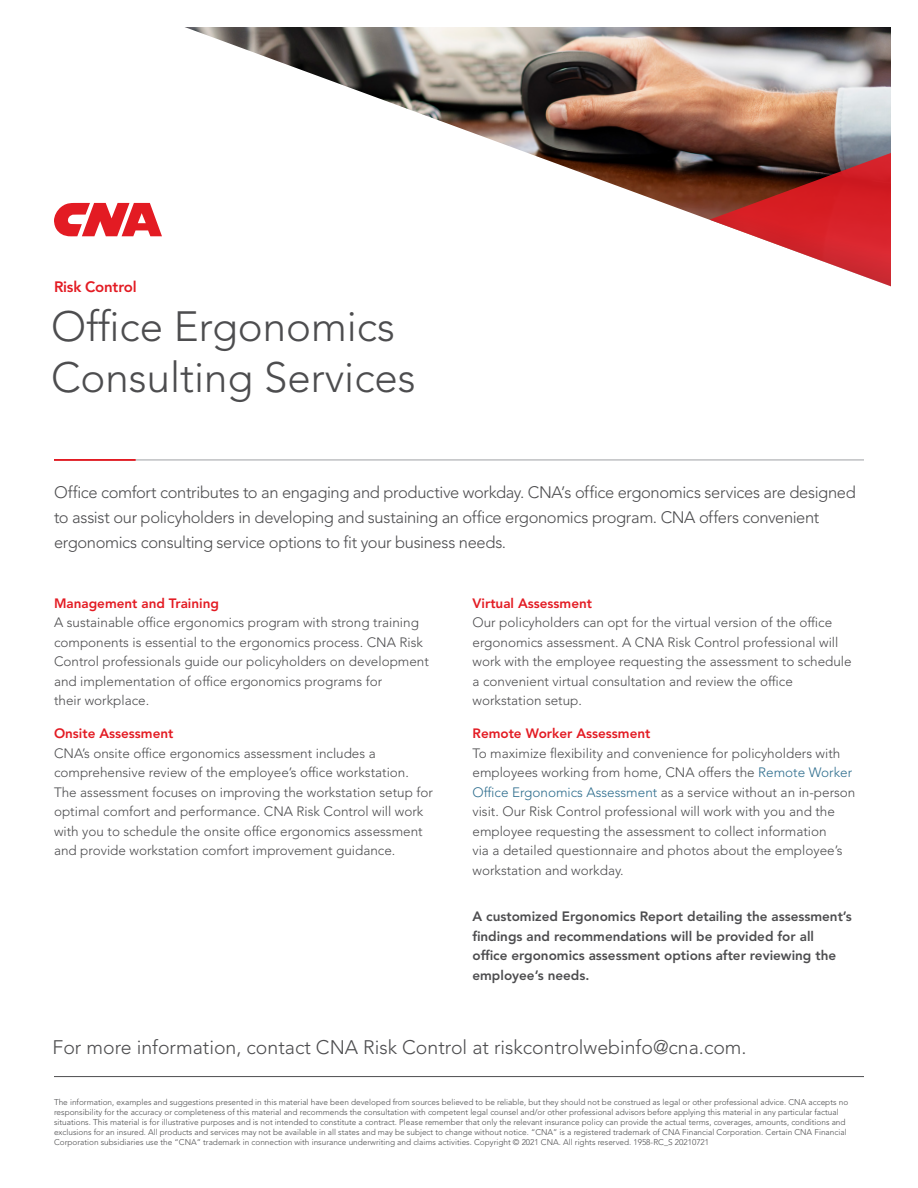
<style>
.page{position:relative;width:918px;height:1188px;background:#fff}
.page>*{position:absolute;margin:0;border:0;box-sizing:border-box;transform-origin:0 0}
.t1{font:300 42px/51px "Avenir LT Std";color:#4d4d4f}
.t2{font:300 19.5px "Avenir LT Std";color:#4d4d4f}
.t3{font:300 16.5px/24.6px "Avenir LT Std";letter-spacing:-.025em;color:#4d4d4f}
.t4{font:800 15px "Avenir LT Std";letter-spacing:-.015em;color:#e31b23}
.t5{font:300 13.5px/19.5px "Avenir LT Std";color:#4d4d4f}
.t6{font:800 13.5px/19.5px "Avenir LT Std";color:#4d4d4f}
.t7{font:800 13.5px "Avenir LT Std";color:#e31b23}
.t8{font:300 8.25px/9.9px "Avenir LT Std";color:#4d4d4f}
.s1{color:#2f6e8e}
</style>
<div class="page">
<img style="left:185px;top:27px;width:706px;height:193px">
<svg style="left:710px;top:153px;width:181px;height:133px"></svg>
<svg style="left:54px;top:203px;width:108px;height:33px"></svg>
<hr style="left:54px;top:460px;width:810px;height:1px;background:#9fa1a4">
<hr style="left:54px;top:459px;width:82px;height:2px;background:#e31b23">
<hr style="left:54px;top:1076px;width:810px;height:1px;background:#4d4d4f">
<p class="t4" style="left:54px;top:278px;width:84px">Risk Control</p>
<h1 class="t1" style="left:51px;top:301px;width:366px">Office Ergonomics<br>Consulting Services</h1>
<p class="t3" style="left:54px;top:481px;width:803px">Office comfort contributes to an engaging and productive workday. CNA’s office ergonomics services are designed to assist our policyholders in developing and sustaining an office ergonomics program. CNA offers convenient ergonomics consulting service options to fit your business needs.</p>
<p class="t7" style="left:54px;top:595px;width:167px">Management and Training</p>
<p class="t5" style="left:54px;top:613px;width:376px">A sustainable office ergonomics program with strong training components is essential to the ergonomics process. CNA Risk Control professionals guide our policyholders on development and implementation of office ergonomics programs for<br>their workplace.</p>
<p class="t7" style="left:54px;top:725px;width:121px">Onsite Assessment</p>
<p class="t5" style="left:54px;top:743px;width:380px">CNA’s onsite office ergonomics assessment includes a comprehensive review of the employee’s office workstation.<br>The assessment focuses on improving the workstation setup for optimal comfort and performance. CNA Risk Control will work with you to schedule the onsite office ergonomics assessment and provide workstation comfort improvement guidance.</p>
<p class="t7" style="left:472px;top:595px;width:121px">Virtual Assessment</p>
<p class="t5" style="left:472px;top:613px;width:381px">Our policyholders can opt for the virtual version of the office ergonomics assessment. A CNA Risk Control professional will work with the employee requesting the assessment to schedule a convenient virtual consultation and review the office workstation setup.</p>
<p class="t7" style="left:472px;top:725px;width:179px">Remote Worker Assessment</p>
<p class="t5" style="left:472px;top:743px;width:384px">To maximize flexibility and convenience for policyholders with employees working from home, CNA offers the <span class="s1">Remote Worker Office Ergonomics Assessment</span> as a service without an in-person visit. Our Risk Control professional will work with you and the employee requesting the assessment to collect information<br>via a detailed questionnaire and photos about the employee’s workstation and workday.</p>
<p class="t6" style="left:472px;top:907px;width:381px">A customized Ergonomics Report detailing the assessment’s findings and recommendations will be provided for all office ergonomics assessment options after reviewing the employee’s needs.</p>
<h2 class="t2" style="left:52px;top:1036px;width:696px">For more information, contact CNA Risk Control at riskcontrolwebinfo@cna.com.</h2>
<p class="t8" style="left:54px;top:1097px;width:796px">The information, examples and suggestions presented in this material have been developed from sources believed to be reliable, but they should not be construed as legal or other professional advice. CNA accepts no responsibility for the accuracy or completeness of this material and recommends the consultation with competent legal counsel and/or other professional advisors before applying this material in any particular factual situations. This material is for illustrative purposes and is not intended to constitute a contract. Please remember that only the relevant insurance policy can provide the actual terms, coverages, amounts, conditions and exclusions for an insured. All products and services may not be available in all states and may be subject to change without notice. “CNA” is a registered trademark of CNA Financial Corporation. Certain CNA Financial Corporation subsidiaries use the “CNA” trademark in connection with insurance underwriting and claims activities. Copyright © 2021 CNA. All rights reserved. 1958-RC_S 20210721</p>
</div>
